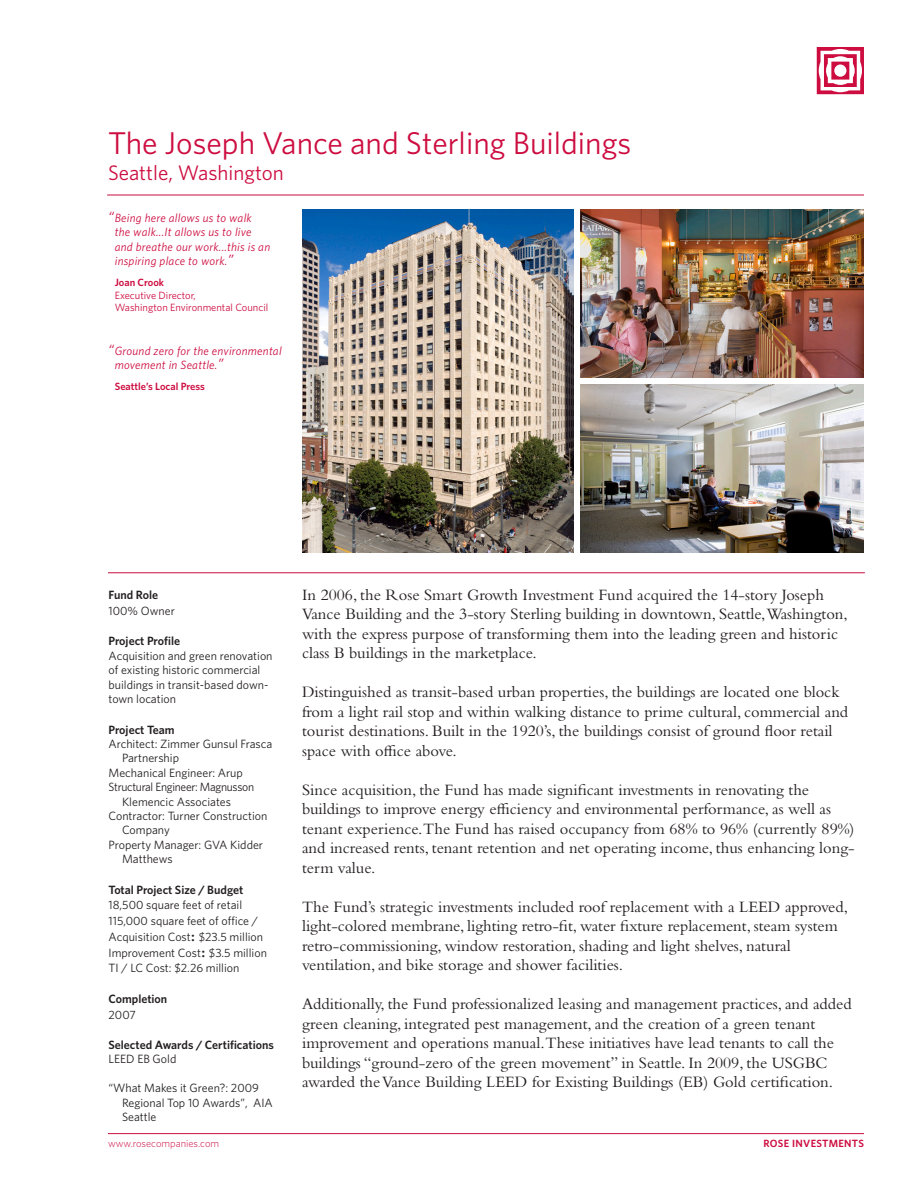
<style>
.page{position:relative;width:918px;height:1188px;background:#fff}
.page>*{position:absolute;margin:0;border:0;box-sizing:border-box;transform-origin:0 0}
.Project_Title{font:31.5px "Whitney";color:#cd0d40}
.Project_Location{font:21px "Whitney";color:#cd0d40}
.BODY{font:16.5px/19.5px "Bembo Std";color:#231f20}
.t1{font:12px/14.4px "Whitney";color:#231f20}
.t2{font:italic 12px/14.4px "Whitney";letter-spacing:.02em;color:#cd0d40}
.t3{font:600 12px/16.2px "Whitney";color:#231f20}
.t4{font:12px "Whitney";letter-spacing:-.025em;color:#231f20}
.t5{font:10.5px/12.6px "Whitney";color:#cd0d40}
.t6{font:300 10.5px "Whitney";color:#cd0d40}
.t7{font:600 10.5px "Whitney";color:#cd0d40}
.t8{font:600 10.5px "Whitney";letter-spacing:.03em;color:#cd0d40}
.s1{font-size:15px}
.s2{font-weight:600}
.s3{font-family:"Times New Roman";font-weight:700;font-size:13.5px}
.s4{font-weight:400}
</style>
<div class="page">
<svg style="left:817px;top:47px;width:47px;height:47px"></svg>
<hr style="left:107px;top:195px;width:757px;height:1px;background:#cd0d40">
<hr style="left:108px;top:1133px;width:756px;height:1px;background:#cd0d40">
<hr style="left:108px;top:572px;width:757px;height:1px;background:#cd0d40">
<img style="left:302px;top:209px;width:272px;height:343px">
<img style="left:580px;top:209px;width:284px;height:169px">
<img style="left:581px;top:384px;width:283px;height:168px">
<p class="Project_Title" style="left:108px;top:122px;width:525px">The Joseph Vance and Sterling Buildings</p>
<p class="Project_Location" style="left:108px;top:158px;width:177px">Seattle, Washington</p>
<p class="t2" style="left:115px;top:210px;width:157px;text-indent:-7px"><span class="s1">“</span>Being here allows us to walk the walk...It allows us to live and breathe our work...this is an inspiring place to work.<span class="s1">”</span></p>
<p class="t5" style="left:115px;top:276px;width:155px"><span class="s2">Joan Crook<br></span>Executive Director,<br>Washington Environmental Council</p>
<p class="t2" style="left:115px;top:343px;width:168px;text-indent:-7px"><span class="s1">“</span>Ground zero for the environmental movement in Seattle.<span class="s1">”</span></p>
<p class="t7" style="left:115px;top:379px;width:92px">Seattle’s Local Press</p>
<p class="t3" style="left:109px;top:586px;width:51px">Fund Role</p>
<p class="t1" style="left:109px;top:603px;width:68px">100% Owner</p>
<p class="t3" style="left:109px;top:633px;width:73px">Project Profile</p>
<p class="t1" style="left:109px;top:648px;width:166px">Acquisition and green renovation of existing historic commercial buildings in transit-based down&shy;town location</p>
<p class="t3" style="left:109px;top:721px;width:68px">Project Team</p>
<p class="t1" style="left:109px;top:736px;width:165px">Architect: Zimmer Gunsul Frasca</p>
<p class="t1" style="left:122px;top:751px;width:59px">Partnership</p>
<p class="t1" style="left:109px;top:765px;width:136px">Mechanical Engineer: Arup</p>
<p class="t4" style="left:109px;top:779px;width:147px">Structural Engineer: Magnusson</p>
<p class="t1" style="left:122px;top:794px;width:111px">Klemencic Associates</p>
<p class="t1" style="left:109px;top:808px;width:160px">Contractor: Turner Construction</p>
<p class="t1" style="left:122px;top:823px;width:49px">Company</p>
<p class="t1" style="left:122px;top:837px;width:143px;text-indent:-14px">Property Manager: GVA Kidder<br>Matthews</p>
<p class="t3" style="left:109px;top:882px;width:136px">Total Project Size / Budget</p>
<p class="t1" style="left:109px;top:896px;width:151px;line-height:16.2px">18,500 square feet of retail<br>115,000 square feet of office /</p>
<p class="t1" style="left:109px;top:929px;width:160px;line-height:16.2px">Acquisition Cost<span class="s3">:</span> $23.5 million<br>Improvement Cost<span class="s3">:</span> $3.5 million</p>
<p class="t1" style="left:109px;top:960px;width:132px">TI / LC Cost: $2.26 million</p>
<p class="t3" style="left:109px;top:991px;width:60px">Completion<br><span class="s4">2007</span></p>
<p class="t3" style="left:109px;top:1036px;width:167px">Selected Awards / Certifications</p>
<p class="t1" style="left:109px;top:1051px;width:69px">LEED EB Gold</p>
<p class="t1" style="left:122px;top:1081px;width:152px;text-indent:-14px">“What Makes it Green?: 2009<br>Regional Top 10 Awards”, AIA<br>Seattle</p>
<p class="t6" style="left:108px;top:1136px;width:113px">www.rosecompanies.com</p>
<p class="BODY" style="left:302px;top:585px;width:547px">In 2006, the Rose Smart Growth Investment Fund acquired the 14-story Joseph Vance Building and the 3-story Sterling building in downtown, Seattle,Washington, with the express purpose of transforming them into the leading green and historic class B buildings in the marketplace.</p>
<p class="BODY" style="left:302px;top:682px;width:548px">Distinguished as transit-based urban properties, the buildings are located one block from a light rail stop and within walking distance to prime cultural, commercial and tourist destinations. Built in the 1920’s, the buildings consist of ground floor retail space with office above.</p>
<p class="BODY" style="left:302px;top:780px;width:554px">Since acquisition, the Fund has made significant investments in renovating the buildings to improve energy efficiency and environmental performance, as well as tenant experience.The Fund has raised occupancy from 68% to 96% (currently 89%) and increased rents, tenant retention and net operating income, thus enhancing long&shy;term value.</p>
<p class="BODY" style="left:302px;top:897px;width:548px">The Fund’s strategic investments included roof replacement with a LEED approved, light-colored membrane, lighting retro-fit, water fixture replacement, steam system retro-commissioning, window restoration, shading and light shelves, natural ventilation, and bike storage and shower facilities.</p>
<p class="BODY" style="left:302px;top:994px;width:551px">Additionally, the Fund professionalized leasing and management practices, and added green cleaning, integrated pest management, and the creation of a green tenant improvement and operations manual.These initiatives have lead tenants to call the buildings “ground-zero of the green movement” in Seattle. In 2009, the USGBC awarded the Vance Building LEED for Existing Buildings (EB) Gold certification.</p>
<p class="t8" style="left:763px;top:1136px;width:102px">ROSE INVESTMENTS</p>
</div>
